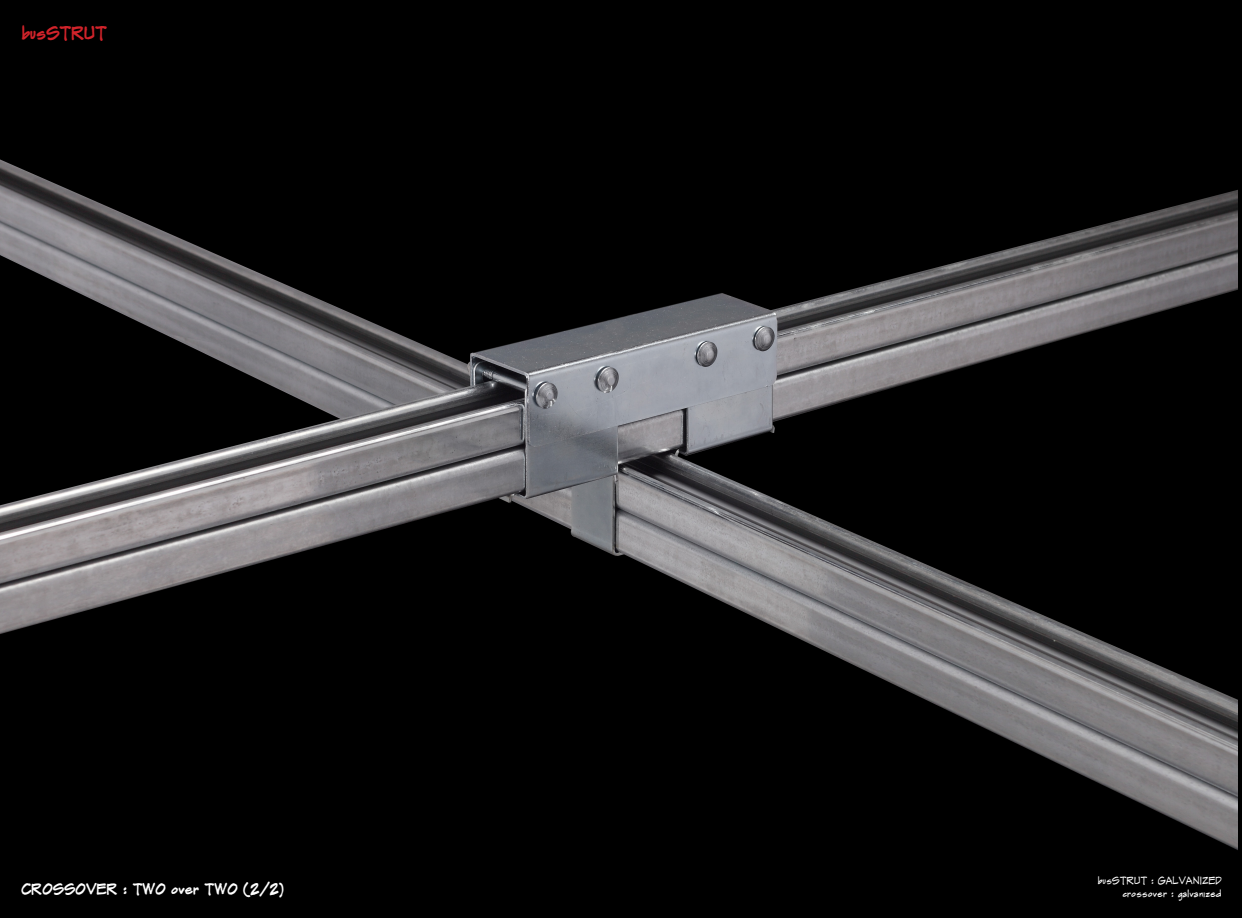
<style>
.page{position:relative;width:1242px;height:918px;background:#fff}
.page>*{position:absolute;margin:0;border:0;box-sizing:border-box;transform-origin:0 0}
.t1{font:700 18px "Frankthe Architect";color:#d1232a}
.t2{font:700 15px "Frankthe Architect";color:#fff}
.t3{font:10.5px/12.6px "Frankthe Architect";color:#fff;text-align:right}
</style>
<div class="page">
<img style="left:0;top:0;width:1238px;height:918px">
<h1 class="t1" style="left:22px;top:22px;width:86px">busSTRUT</h1>
<h2 class="t2" style="left:22px;top:880px;width:264px">CROSSOVER : TWO over TWO (2/2)</h2>
<p class="t3" style="left:1098px;top:874px;width:125px">busSTRUT : GALVANIZED crossover : galvanized</p>
</div>
